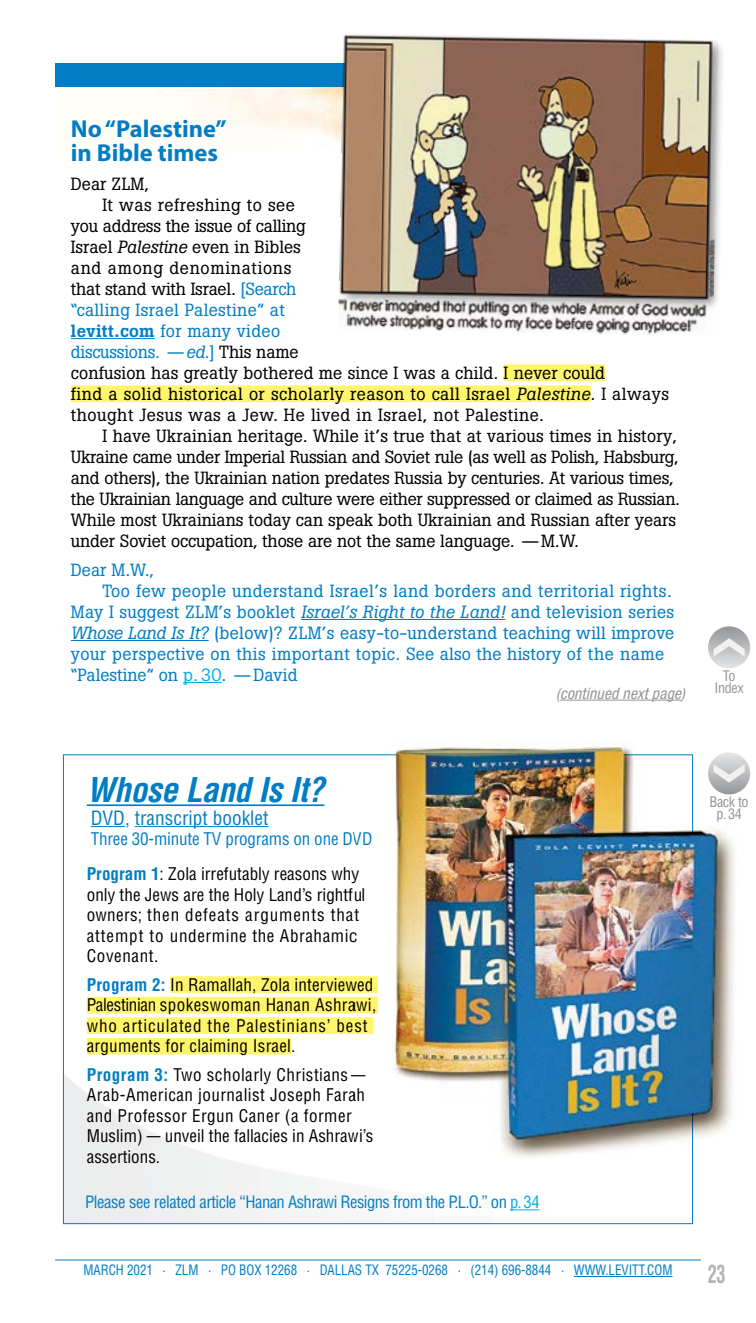
<style>
.page{position:relative;width:756px;height:1323px;background:#fff}
.page>*{position:absolute;margin:0;border:0;box-sizing:border-box;transform-origin:0 0}
.t1{font:italic 700 condensed 33.25px "Helvetica";letter-spacing:-.01em;color:#007dc5}
.t2{font:700 24.5px/24.5px "Myriad Pro";color:#007dc5}
.t3{font:700 condensed 24.5px "Helvetica";color:#b1b4b6;scale:.75 1}
.t4{font:condensed 19.25px "Helvetica";color:#007dc5}
.t5{font:17.5px "Boton";color:#000}
.t6{font:17.5px "Boton";letter-spacing:.02em;color:#007dc5}
.t7{font:17.5px "Boton";letter-spacing:-.02em;color:#000}
.t8{font:17.5px "Boton";letter-spacing:.03em;color:#000}
.t9{font:17.5px "Boton";letter-spacing:-.01em;color:#007dc5}
.t10{font:17.5px "Boton";color:#007dc5}
.t11{font:17.5px "Boton";letter-spacing:.04em;color:#000}
.t12{font:condensed 17.15px/20.5px "Helvetica";letter-spacing:.03em;color:#000}
.t13{font:condensed 17.15px/34.8px "Helvetica";letter-spacing:-.01em;color:#007dc5}
.t14{font:condensed 16.62px "Helvetica";letter-spacing:-.03em;color:#007dc5}
.t15{font:italic condensed 15.75px "Helvetica Neue LT Std";letter-spacing:.01em;color:#939598}
.t16{font:condensed 14.17px/12.2px "Helvetica";letter-spacing:-.025em;color:#939598;text-align:center}
.t17{font:condensed 14px "Helvetica";letter-spacing:-.005em;color:#007dc5;scale:.93 1}
.s1{font-style:italic}
.s2{color:#007dc5}
.s3{font-weight:500}
.s4{color:#000}
.s5{color:#00aeef}
.s6{font-weight:700}
.s7{font-weight:700;color:#007dc5}
</style>
<div class="page">
<div style="left:55px;top:63px;width:646px;height:24px;background:#007dc5"></div>
<hr style="left:55px;top:1260px;width:646px;height:1px;background:#007dc5">
<svg style="left:86px;top:804px;width:291px;height:251px"></svg>
<hr style="left:574px;top:1276px;width:98px;height:1px;background:#007dc5">
<hr style="left:71px;top:338px;width:84px;height:1px;background:#007dc5">
<div style="left:504px;top:364px;width:101px;height:17px;background:#fff56d"></div>
<div style="left:71px;top:385px;width:520px;height:17px;background:#fff56d"></div>
<hr style="left:301px;top:619px;width:204px;height:1px;background:#007dc5">
<hr style="left:71px;top:640px;width:138px;height:1px;background:#007dc5">
<hr style="left:183px;top:682px;width:39px;height:1px;background:#00aeef">
<hr style="left:87px;top:804px;width:237px;height:2px;background:#007dc5">
<hr style="left:91px;top:826px;width:34px;height:1px;background:#007dc5">
<hr style="left:135px;top:826px;width:134px;height:1px;background:#007dc5">
<div style="left:170px;top:976px;width:208px;height:17px;background:#fff56d"></div>
<div style="left:87px;top:997px;width:291px;height:16px;background:#fff56d"></div>
<div style="left:87px;top:1017px;width:287px;height:17px;background:#fff56d"></div>
<div style="left:87px;top:1038px;width:204px;height:17px;background:#fff56d"></div>
<hr style="left:510px;top:1209px;width:30px;height:1px;background:#00aeef">
<img style="left:377px;top:742px;width:357px;height:429px">
<img style="left:395px;top:747px;width:321px;height:391px">
<div style="left:339px;top:33px;width:387px;height:279px;background:#000;opacity:.4"></div>
<img style="left:338px;top:34px;width:380px;height:301px">
<div style="left:704px;top:747px;width:49px;height:81px;background:#fff;border-radius:16px"></div>
<div style="left:708px;top:626px;width:42px;height:42px;background:linear-gradient(to bottom,#96989b,#e0e1e2);border-radius:21px"></div>
<svg style="left:714px;top:638px;width:31px;height:19px"></svg>
<div style="left:708px;top:752px;width:42px;height:42px;background:linear-gradient(to bottom,#e7e9ea,#979a9d);border-radius:21px"></div>
<svg style="left:714px;top:764px;width:31px;height:19px"></svg>
<hr style="left:560px;top:700px;width:121px;height:1px;background:#939598">
<h2 class="t2" style="left:71px;top:115px;width:157px">No “Palestine” in Bible times</h2>
<p class="t5" style="left:71px;top:173px;width:79px">Dear ZLM,</p>
<p class="t8" style="left:102px;top:194px;width:194px">It was refreshing to see</p>
<p class="t5" style="left:71px;top:215px;width:236px">you address the issue of calling</p>
<p class="t5" style="left:71px;top:236px;width:232px">Israel <span class="s1">Palestine</span> even in Bibles</p>
<p class="t11" style="left:71px;top:257px;width:222px">and among denominations</p>
<p class="t5" style="left:71px;top:278px;width:227px">that stand with Israel. <span class="s2">[Search</span></p>
<p class="t6" style="left:71px;top:299px;width:216px">“calling Israel Palestine” at</p>
<p class="t6" style="left:71px;top:320px;width:211px"><span class="s3">levitt.com</span> for many video</p>
<p class="t9" style="left:71px;top:341px;width:229px">discussions. —<span class="s1">ed.</span>] <span class="s4">This name</span></p>
<p class="t5" style="left:71px;top:362px;width:536px">confusion has greatly bothered me since I was a child. I never could</p>
<p class="t8" style="left:71px;top:383px;width:600px">find a solid historical or scholarly reason to call Israel <span class="s1">Palestine</span>. I always</p>
<p class="t8" style="left:71px;top:404px;width:474px">thought Jesus was a Jew. He lived in Israel, not Palestine.</p>
<p class="t5" style="left:102px;top:425px;width:576px">I have Ukrainian heritage. While it’s true that at various times in history,</p>
<p class="t7" style="left:71px;top:446px;width:609px">Ukraine came under Imperial Russian and Soviet rule (as well as Polish, Habsburg,</p>
<p class="t5" style="left:71px;top:467px;width:604px">and others), the Ukrainian nation predates Russia by centuries. At various times,</p>
<p class="t7" style="left:71px;top:488px;width:611px">the Ukrainian language and culture were either suppressed or claimed as Russian.</p>
<p class="t5" style="left:71px;top:509px;width:607px">While most Ukrainians today can speak both Ukrainian and Russian after years</p>
<p class="t5" style="left:71px;top:530px;width:509px">under Soviet occupation, those are not the same language. —M.W.</p>
<p class="t6" style="left:71px;top:559px;width:84px">Dear M.W.,</p>
<p class="t6" style="left:102px;top:580px;width:571px">Too few people understand Israel’s land borders and territorial rights.</p>
<p class="t6" style="left:71px;top:601px;width:605px">May I suggest ZLM’s booklet <span class="s1">Israel’s Right to the Land!</span> and television series</p>
<p class="t6" style="left:71px;top:622px;width:605px"><span class="s1">Whose Land Is It?</span> (below)? ZLM’s easy-to-understand teaching will improve</p>
<p class="t6" style="left:71px;top:643px;width:595px">your perspective on this important topic. See also the history of the name</p>
<p class="t10" style="left:71px;top:664px;width:228px">“Palestine” on <span class="s5">p. 30</span>. —David</p>
<p class="t15" style="left:556px;top:684px;width:130px">(continued next page)</p>
<p class="t16" style="left:714px;top:670px;width:31px">To<br>Index</p>
<h1 class="t1" style="left:87px;top:769px;width:239px">Whose Land Is It?</h1>
<p class="t4" style="left:91px;top:806px;width:179px">DVD, transcript booklet</p>
<p class="t13" style="left:87px;top:821px;width:287px">Three 30-minute TV programs on one DVD<br><span class="s6">Program 1</span><span class="s4">: Zola irrefutably reasons why</span></p>
<p class="t12" style="left:87px;top:884px;width:280px">only the Jews are the Holy Land’s rightful owners; then defeats arguments that attempt to undermine the Abrahamic<br>Covenant.</p>
<p class="t12" style="left:87px;top:974px;width:291px"><span class="s7">Program 2:</span> In Ramallah, Zola interviewed Palestinian spokeswoman Hanan Ashrawi, who articulated the Palestinians’ best arguments for claiming Israel.</p>
<p class="t12" style="left:87px;top:1064px;width:288px"><span class="s7">Program 3:</span> Two scholarly Christians — Arab-American journalist Joseph Farah and Professor Ergun Caner (a former Muslim) — unveil the fallacies in Ashrawi’s assertions.</p>
<p class="t14" style="left:85px;top:1192px;width:456px">Please see related article “Hanan Ashrawi Resigns from the P.L.O.” on <span class="s5">p. 34</span></p>
<p class="t17" style="left:84px;top:1261px;width:635px">MARCH 2021 . ZLM . PO BOX 12268 . DALLAS TX 75225-0268 . (214) 696-8844 . WWW.LEVITT.COM</p>
<p class="t16" style="left:710px;top:796px;width:41px">Back to p.34</p>
<h2 class="t3" style="left:708px;top:1258px;width:25px">23</h2>
</div>
